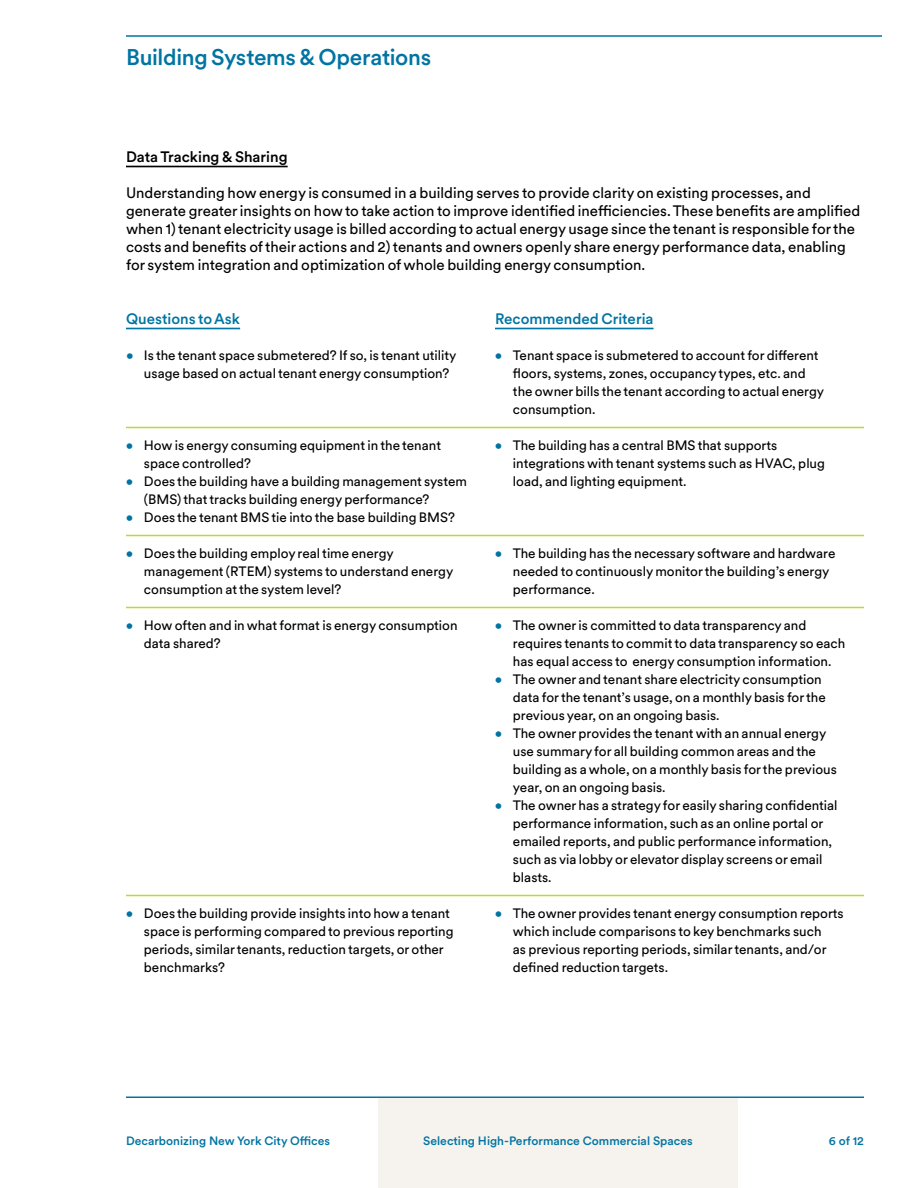
<style>
.page{position:relative;width:918px;height:1188px;background:#fff}
.page>*{position:absolute;margin:0;border:0;box-sizing:border-box;transform-origin:0 0}
.t1{font:500 22.5px "Circular XX";letter-spacing:-.015em;color:#0074a2}
.t2{font:15px/18px "Circular XX";color:#000}
.t3{font:500 15px "Circular XX";color:#0074a2}
.t4{font:500 15px "Circular XX";color:#000}
.t5{font:13.5px/18px "Circular XX";color:#000}
.t6{font:500 12px "Circular XX";color:#0074a2}
.s1{color:#0074a2}
</style>
<div class="page">
<hr style="left:126px;top:35px;width:756px;height:2px;background:#0074a2">
<hr style="left:126px;top:166px;width:162px;height:1px;background:#000">
<hr style="left:126px;top:427px;width:369px;height:1px;background:#bfd730">
<hr style="left:495px;top:427px;width:369px;height:1px;background:#bfd730">
<hr style="left:126px;top:535px;width:369px;height:1px;background:#bfd730">
<hr style="left:495px;top:535px;width:369px;height:1px;background:#bfd730">
<hr style="left:126px;top:607px;width:369px;height:1px;background:#bfd730">
<hr style="left:495px;top:607px;width:369px;height:1px;background:#bfd730">
<hr style="left:126px;top:895px;width:369px;height:1px;background:#bfd730">
<hr style="left:495px;top:895px;width:369px;height:1px;background:#bfd730">
<hr style="left:126px;top:328px;width:114px;height:1px;background:#0074a2">
<hr style="left:495px;top:328px;width:159px;height:1px;background:#0074a2">
<div style="left:378px;top:1098px;width:360px;height:90px;background:#f6f2ee"></div>
<hr style="left:126px;top:1096px;width:738px;height:2px;background:#0074a2">
<h1 class="t1" style="left:126px;top:42px;width:307px">Building Systems &amp; Operations</h1>
<p class="t4" style="left:126px;top:147px;width:163px">Data Tracking &amp; Sharing</p>
<p class="t2" style="left:126px;top:183px;width:736px">Understanding how energy is consumed in a building serves to provide clarity on existing processes, and generate greater insights on how to take action to improve identified inefficiencies. These benefits are amplified when 1) tenant electricity usage is billed according to actual energy usage since the tenant is responsible for the costs and benefits of their actions and 2) tenants and owners openly share energy performance data, enabling for system integration and optimization of whole building energy consumption.</p>
<p class="t3" style="left:126px;top:309px;width:116px">Questions to Ask</p>
<p class="t3" style="left:495px;top:309px;width:160px">Recommended Criteria</p>
<p class="t5" style="left:144px;top:346px;width:314px;text-indent:-18px"><span class="s1">•</span> Is the tenant space submetered? If so, is tenant utility usage based on actual tenant energy consumption?</p>
<p class="t5" style="left:513px;top:346px;width:313px;text-indent:-18px"><span class="s1">•</span> Tenant space is submetered to account for different floors, systems, zones, occupancy types, etc. and the owner bills the tenant according to actual energy consumption.</p>
<p class="t5" style="left:144px;top:436px;width:299px;text-indent:-18px"><span class="s1">•</span> How is energy consuming equipment in the tenant space controlled?</p>
<p class="t5" style="left:144px;top:472px;width:325px;text-indent:-18px"><span class="s1">•</span> Does the building have a building management system (BMS) that tracks building energy performance?</p>
<p class="t5" style="left:126px;top:508px;width:331px"><span class="s1">•</span> Does the tenant BMS tie into the base building BMS?</p>
<p class="t5" style="left:513px;top:436px;width:314px;text-indent:-18px"><span class="s1">•</span> The building has a central BMS that supports integrations with tenant systems such as HVAC, plug load, and lighting equipment.</p>
<p class="t5" style="left:144px;top:544px;width:311px;text-indent:-18px"><span class="s1">•</span> Does the building employ real time energy management (RTEM) systems to understand energy consumption at the system level?</p>
<p class="t5" style="left:513px;top:544px;width:324px;text-indent:-18px"><span class="s1">•</span> The building has the necessary software and hardware needed to continuously monitor the building’s energy performance.</p>
<p class="t5" style="left:144px;top:616px;width:315px;text-indent:-18px"><span class="s1">•</span> How often and in what format is energy consumption data shared?</p>
<p class="t5" style="left:513px;top:616px;width:334px;text-indent:-18px"><span class="s1">•</span> The owner is committed to data transparency and requires tenants to commit to data transparency so each has equal access to energy consumption information.</p>
<p class="t5" style="left:513px;top:670px;width:314px;text-indent:-18px"><span class="s1">•</span> The owner and tenant share electricity consumption data for the tenant’s usage, on a monthly basis for the previous year, on an ongoing basis.</p>
<p class="t5" style="left:513px;top:724px;width:325px;text-indent:-18px"><span class="s1">•</span> The owner provides the tenant with an annual energy use summary for all building common areas and the building as a whole, on a monthly basis for the previous year, on an ongoing basis.</p>
<p class="t5" style="left:513px;top:796px;width:326px;text-indent:-18px"><span class="s1">•</span> The owner has a strategy for easily sharing confidential performance information, such as an online portal or emailed reports, and public performance information, such as via lobby or elevator display screens or email blasts.</p>
<p class="t5" style="left:144px;top:904px;width:311px;text-indent:-18px"><span class="s1">•</span> Does the building provide insights into how a tenant space is performing compared to previous reporting periods, similar tenants, reduction targets, or other benchmarks?</p>
<p class="t5" style="left:513px;top:904px;width:332px;text-indent:-18px"><span class="s1">•</span> The owner provides tenant energy consumption reports which include comparisons to key benchmarks such<br>as previous reporting periods, similar tenants, and/or defined reduction targets.</p>
<p class="t6" style="left:126px;top:1133px;width:206px">Decarbonizing New York City Offices</p>
<p class="t6" style="left:423px;top:1133px;width:271px">Selecting High-Performance Commercial Spaces</p>
<p class="t6" style="left:829px;top:1133px;width:37px">6 of 12</p>
</div>
